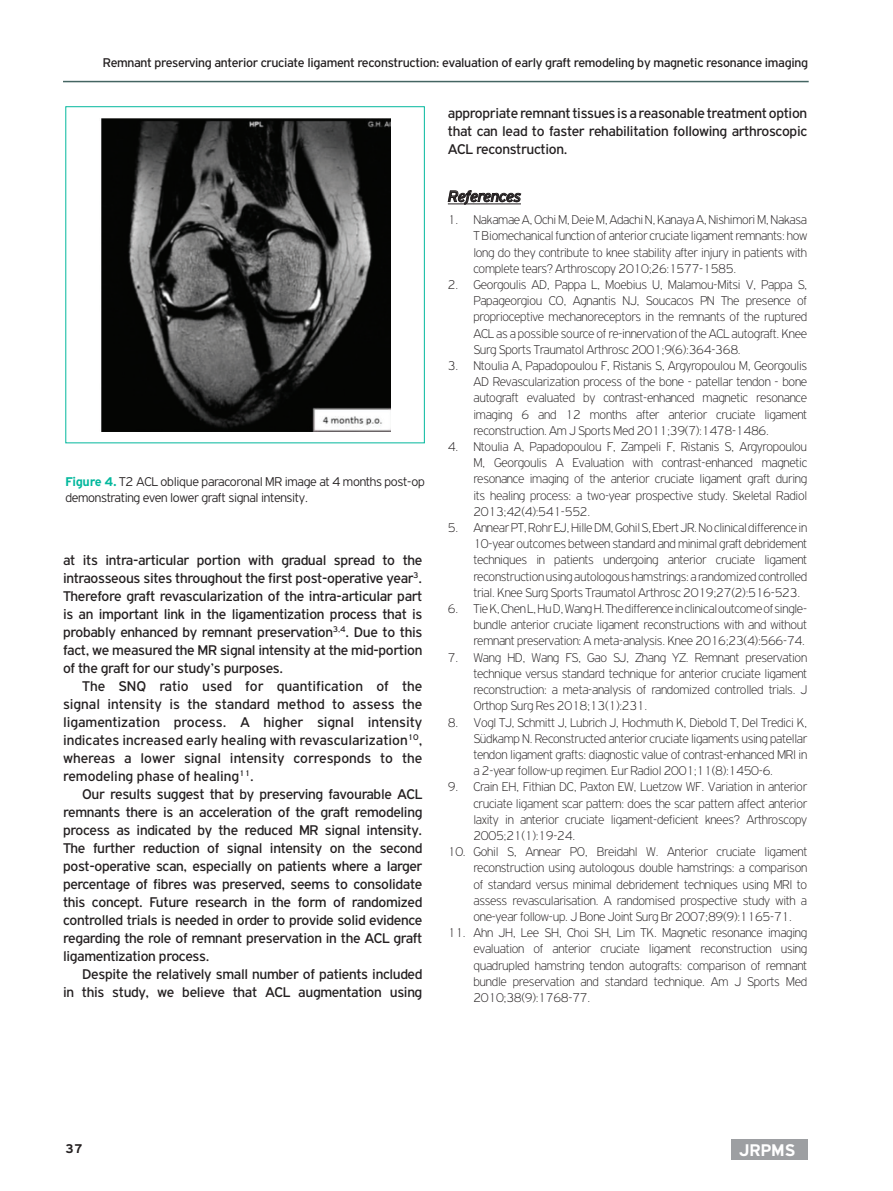
<style>
.page{position:relative;width:893px;height:1191px;background:#fff}
.page>*{position:absolute;margin:0;border:0;box-sizing:border-box;transform-origin:0 0}
.t1{font:700 18px "PF Highway Gothic";color:#fff}
.t2{font:italic 16.5px "PF Highway Gothic";letter-spacing:-.02em;color:#231f20}
.t3{font:15px/18px "PF Highway Gothic";letter-spacing:-.02em;color:#231f20;text-align:justify}
.t4{font:100 13.5px/16.2px "PF Highway Gothic";letter-spacing:-.02em;color:#231f20;text-align:justify}
.t5{font:13.5px "PF Highway Gothic";letter-spacing:-.02em;color:#231f20}
.t6{font:300 13.5px/16.2px "PF Highway Gothic";letter-spacing:-.02em;color:#231f20}
.t7{font:700 13.5px "PF Highway Gothic";color:#231f20}
.s1{font-weight:700;color:#03b89d}
</style>
<div class="page">
<hr style="left:63px;top:81px;width:746px;height:1px;background:#446562">
<div style="left:731px;top:1139px;width:77px;height:20px;background:#9d9fa2"></div>
<svg style="left:448px;top:190px;width:73px;height:15px"></svg>
<img style="left:101px;top:118px;width:290px;height:313px">
<div style="left:65px;top:106px;width:360px;height:337px;border:1px solid #03b89d"></div>
<p class="t5" style="left:103px;top:56px;width:707px">Remnant preserving anterior cruciate ligament reconstruction: evaluation of early graft remodeling by magnetic resonance imaging</p>
<p class="t6" style="left:65px;top:473px;width:361px"><span class="s1">Figure 4.</span> T2 ACL oblique paracoronal MR image at 4 months post-op demonstrating even lower graft signal intensity.</p>
<p class="t3" style="left:63px;top:550px;width:361px">at its intra-articular portion with gradual spread to the intraosseous sites throughout the first post-operative year<sup>3</sup>.<br>Therefore graft revascularization of the intra-articular part is an important link in the ligamentization process that is probably enhanced by remnant preservation<sup>3,4</sup>. Due to this fact, we measured the MR signal intensity at the mid-portion of the graft for our study’s purposes.</p>
<p class="t3" style="left:63px;top:676px;width:361px;text-indent:19px">The SNQ ratio used for quantification of the signal intensity is the standard method to assess the ligamentization process. A higher signal intensity indicates increased early healing with revascularization<sup>10</sup>, whereas a lower signal intensity corresponds to the remodeling phase of healing<sup>11</sup>.</p>
<p class="t3" style="left:63px;top:784px;width:361px;text-indent:19px">Our results suggest that by preserving favourable ACL remnants there is an acceleration of the graft remodeling process as indicated by the reduced MR signal intensity.<br>The further reduction of signal intensity on the second post-operative scan, especially on patients where a larger percentage of fibres was preserved, seems to consolidate this concept. Future research in the form of randomized controlled trials is needed in order to provide solid evidence regarding the role of remnant preservation in the ACL graft ligamentization process.</p>
<p class="t3" style="left:63px;top:964px;width:361px;text-align:right">Despite the relatively small number of patients included<br>in this study, we believe that ACL augmentation using</p>
<p class="t3" style="left:448px;top:104px;width:361px">appropriate remnant tissues is a reasonable treatment option that can lead to faster rehabilitation following arthroscopic ACL reconstruction.</p>
<p class="t2" style="left:448px;top:187px;width:75px">References</p>
<p class="t4" style="left:473px;top:212px;width:335px;text-indent:-26px">1. Nakamae A, Ochi M, Deie M, Adachi N, Kanaya A, Nishimori M, Nakasa T Biomechanical function of anterior cruciate ligament remnants: how long do they contribute to knee stability after injury in patients with complete tears? Arthroscopy 2010;26:1577-1585.</p>
<p class="t4" style="left:473px;top:276px;width:335px;text-indent:-26px">2. Georgoulis AD, Pappa L, Moebius U, Malamou-Mitsi V, Pappa S, Papageorgiou CO, Agnantis NJ, Soucacos PN The presence of proprioceptive mechanoreceptors in the remnants of the ruptured ACL as a possible source of re-innervation of the ACL autograft. Knee Surg Sports Traumatol Arthrosc 2001;9(6):364-368.</p>
<p class="t4" style="left:473px;top:357px;width:335px;text-indent:-26px">3. Ntoulia A, Papadopoulou F, Ristanis S, Argyropoulou M, Georgoulis AD Revascularization process of the bone - patellar tendon - bone autograft evaluated by contrast-enhanced magnetic resonance imaging 6 and 12 months after anterior cruciate ligament reconstruction. Am J Sports Med 2011;39(7):1478-1486.</p>
<p class="t4" style="left:473px;top:438px;width:335px;text-indent:-26px">4. Ntoulia A, Papadopoulou F, Zampeli F, Ristanis S, Argyropoulou M, Georgoulis A Evaluation with contrast-enhanced magnetic resonance imaging of the anterior cruciate ligament graft during its healing process: a two-year prospective study. Skeletal Radiol 2013;42(4):541-552.</p>
<p class="t4" style="left:473px;top:519px;width:335px;text-indent:-26px">5. Annear PT, Rohr EJ, Hille DM, Gohil S, Ebert JR. No clinical difference in 10-year outcomes between standard and minimal graft debridement techniques in patients undergoing anterior cruciate ligament reconstruction using autologous hamstrings: a randomized controlled trial. Knee Surg Sports Traumatol Arthrosc 2019;27(2):516-523.</p>
<p class="t4" style="left:473px;top:600px;width:335px;text-indent:-26px">6. Tie K, Chen L, Hu D, Wang H. The difference in clinical outcome of single&shy;bundle anterior cruciate ligament reconstructions with and without remnant preservation: A meta-analysis. Knee 2016;23(4):566-74.</p>
<p class="t4" style="left:473px;top:649px;width:335px;text-indent:-26px">7. Wang HD, Wang FS, Gao SJ, Zhang YZ. Remnant preservation technique versus standard technique for anterior cruciate ligament reconstruction: a meta-analysis of randomized controlled trials. J Orthop Surg Res 2018;13(1):231.</p>
<p class="t4" style="left:473px;top:714px;width:335px;text-indent:-26px">8. Vogl TJ, Schmitt J, Lubrich J, Hochmuth K, Diebold T, Del Tredici K, Südkamp N. Reconstructed anterior cruciate ligaments using patellar tendon ligament grafts: diagnostic value of contrast-enhanced MRI in a 2-year follow-up regimen. Eur Radiol 2001;11(8):1450-6.</p>
<p class="t4" style="left:473px;top:779px;width:335px;text-indent:-26px">9. Crain EH, Fithian DC, Paxton EW, Luetzow WF. Variation in anterior cruciate ligament scar pattern: does the scar pattern affect anterior laxity in anterior cruciate ligament-deficient knees? Arthroscopy 2005;21(1):19-24.</p>
<p class="t4" style="left:473px;top:843px;width:335px;text-indent:-26px">10. Gohil S, Annear PO, Breidahl W. Anterior cruciate ligament reconstruction using autologous double hamstrings: a comparison of standard versus minimal debridement techniques using MRI to assess revascularisation. A randomised prospective study with a one-year follow-up. J Bone Joint Surg Br 2007;89(9):1165-71.</p>
<p class="t4" style="left:473px;top:924px;width:335px;text-indent:-26px">11. Ahn JH, Lee SH, Choi SH, Lim TK. Magnetic resonance imaging evaluation of anterior cruciate ligament reconstruction using quadrupled hamstring tendon autografts: comparison of remnant bundle preservation and standard technique. Am J Sports Med 2010;38(9):1768-77.</p>
<p class="t7" style="left:65px;top:1140px;width:19px">37</p>
<h1 class="t1" style="left:739px;top:1140px;width:58px">JRPMS</h1>
</div>
